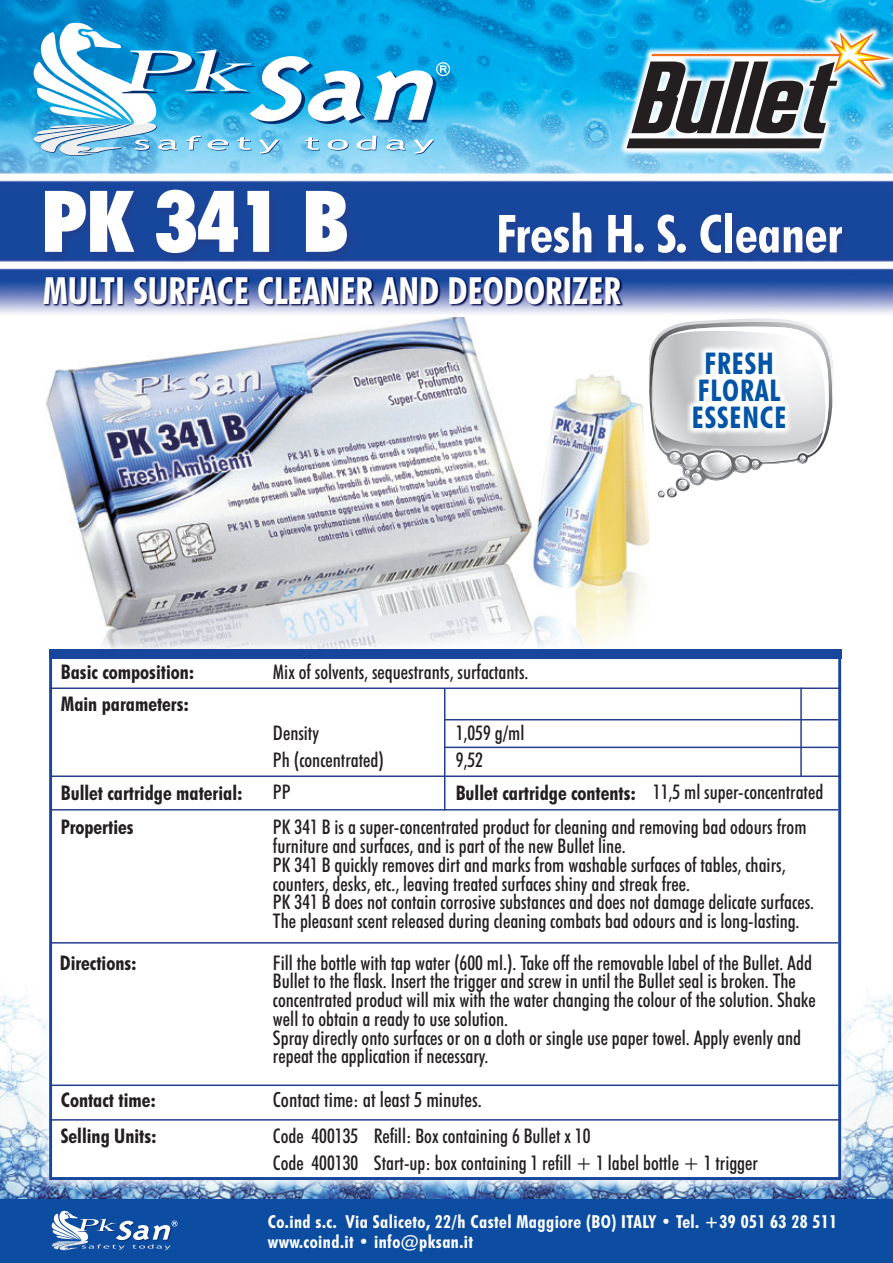
<style>
.page{position:relative;width:893px;height:1263px;background:#fff}
.page>*{position:absolute;margin:0;border:0;box-sizing:border-box;transform-origin:0 0}
.t1{font:900 condensed 85.5px "Futura BT";color:#fff}
.t2{font:700 condensed 52.5px "Futura BT";color:#fff}
.t3{font:700 condensed 37.5px "Futura BT";color:#fff}
.t4{font:700 condensed 30px "Futura BT";letter-spacing:.03em;color:#0154a6}
.t5{font:500 condensed 21px "Futura BT";color:#231f20}
.t6{font:500 condensed 20.25px/18.8px "Futura BT";color:#231f20}
.t7{font:700 condensed 20.25px "Futura BT";color:#231f20}
.t8{font:700 condensed 18px "Futura BT";letter-spacing:.025em;color:#fff}
</style>
<div class="page">
<img style="left:45px;top:317px;width:605px;height:322px">
<img style="left:0;top:991px;width:893px;height:209px">
<img style="left:0;top:0;width:893px;height:314px">
<svg style="left:33px;top:23px;width:417px;height:133px"></svg>
<div style="left:41px;top:186px;width:316px;height:77px;background:#1d4397"></div>
<div style="left:495px;top:208px;width:357px;height:55px;background:#1a4599"></div>
<svg style="left:43px;top:276px;width:580px;height:31px;background:#304280"></svg>
<div style="left:0;top:1200px;width:893px;height:63px;background:#0d4da1"></div>
<svg style="left:0;top:1205px;width:226px;height:58px;background:#255ea9"></svg>
<svg style="left:619px;top:25px;width:274px;height:131px;background:#58c2eb"></svg>
<svg style="left:627px;top:32px;width:264px;height:116px;background:#6193a3"></svg>
<svg style="left:649px;top:318px;width:185px;height:180px"></svg>
<svg style="left:686px;top:344px;width:107px;height:92px"></svg>
<div style="left:39px;top:639px;width:812px;height:551px;background:#fff;opacity:.75"></div>
<div style="left:49px;top:649px;width:792px;height:531px;background:#fff;border:3px solid #18469d"></div>
<div style="left:49px;top:649px;width:792px;height:10px;background:#18469d"></div>
<hr style="left:49px;top:687px;width:792px;height:2px;background:#253f8e">
<hr style="left:49px;top:1119px;width:792px;height:1px;background:#253f8e">
<hr style="left:445px;top:747px;width:393px;height:1px;background:#253f8e">
<hr style="left:445px;top:719px;width:393px;height:1px;background:#253f8e">
<hr style="left:50px;top:775px;width:791px;height:2px;background:#253f8e">
<hr style="left:50px;top:942px;width:788px;height:1px;background:#253f8e">
<hr style="left:50px;top:809px;width:788px;height:1px;background:#253f8e">
<hr style="left:50px;top:1084px;width:788px;height:2px;background:#253f8e">
<hr style="left:444px;top:688px;width:1px;height:122px;background:#253f8e">
<hr style="left:800px;top:688px;width:2px;height:89px;background:#253f8e">
<p class="t1" style="left:41px;top:169px;width:309px">PK 341 B</p>
<p class="t2" style="left:496px;top:202px;width:348px">Fresh H. S. Cleaner</p>
<p class="t3" style="left:43px;top:268px;width:579px">MULTI SURFACE CLEANER AND DEODORIZER</p>
<p class="t7" style="left:61px;top:660px;width:135px">Basic composition:</p>
<p class="t7" style="left:61px;top:691px;width:130px">Main parameters:</p>
<p class="t6" style="left:273px;top:662px;width:257px">Mix of solvents, sequestrants, surfactants.</p>
<p class="t6" style="left:273px;top:723px;width:48px">Density</p>
<p class="t6" style="left:273px;top:750px;width:113px">Ph (concentrated)</p>
<p class="t6" style="left:456px;top:723px;width:70px">1,059 g/ml</p>
<p class="t6" style="left:456px;top:750px;width:29px">9,52</p>
<p class="t4" style="left:705px;top:345px;width:71px">FRESH</p>
<p class="t4" style="left:698px;top:372px;width:84px">FLORAL</p>
<p class="t4" style="left:692px;top:399px;width:96px">ESSENCE</p>
<p class="t6" style="left:273px;top:783px;width:19px">PP</p>
<p class="t6" style="left:653px;top:783px;width:172px">11,5 ml super-concentrated</p>
<p class="t7" style="left:61px;top:780px;width:183px">Bullet cartridge material:</p>
<p class="t7" style="left:456px;top:780px;width:182px">Bullet cartridge contents:</p>
<p class="t7" style="left:61px;top:815px;width:74px">Properties</p>
<p class="t7" style="left:60px;top:950px;width:78px">Directions:</p>
<p class="t7" style="left:61px;top:1088px;width:97px">Contact time:</p>
<p class="t7" style="left:61px;top:1124px;width:97px">Selling Units:</p>
<p class="t6" style="left:273px;top:818px;width:535px">PK 341 B is a super-concentrated product for cleaning and removing bad odours from furniture and surfaces, and is part of the new Bullet line.</p>
<p class="t6" style="left:273px;top:855px;width:514px">PK 341 B quickly removes dirt and marks from washable surfaces of tables, chairs, counters, desks, etc., leaving treated surfaces shiny and streak free.</p>
<p class="t6" style="left:273px;top:893px;width:543px">PK 341 B does not contain corrosive substances and does not damage delicate surfaces.</p>
<p class="t6" style="left:273px;top:911px;width:528px">The pleasant scent released during cleaning combats bad odours and is long-lasting.</p>
<p class="t6" style="left:273px;top:953px;width:544px">Fill the bottle with tap water (600 ml.). Take off the removable label of the Bullet. Add Bullet to the flask. Insert the trigger and screw in until the Bullet seal is broken. The concentrated product will mix with the water changing the colour of the solution. Shake well to obtain a ready to use solution.</p>
<p class="t6" style="left:273px;top:1028px;width:530px">Spray directly onto surfaces or on a cloth or single use paper towel. Apply evenly and repeat the application if necessary.</p>
<p class="t5" style="left:273px;top:1087px;width:210px">Contact time: at least 5 minutes.</p>
<p class="t6" style="left:273px;top:1126px;width:319px">Code 400135 Refill: Box containing 6 Bullet x 10</p>
<p class="t6" style="left:273px;top:1153px;width:487px">Code 400130 Start-up: box containing 1 refill + 1 label bottle + 1 trigger</p>
<p class="t8" style="left:268px;top:1211px;width:571px">Co.ind s.c. Via Saliceto, 22/h Castel Maggiore (BO) ITALY • Tel. +39 051 63 28 511</p>
<p class="t8" style="left:268px;top:1230px;width:207px">www.coind.it • info@pksan.it</p>
</div>
